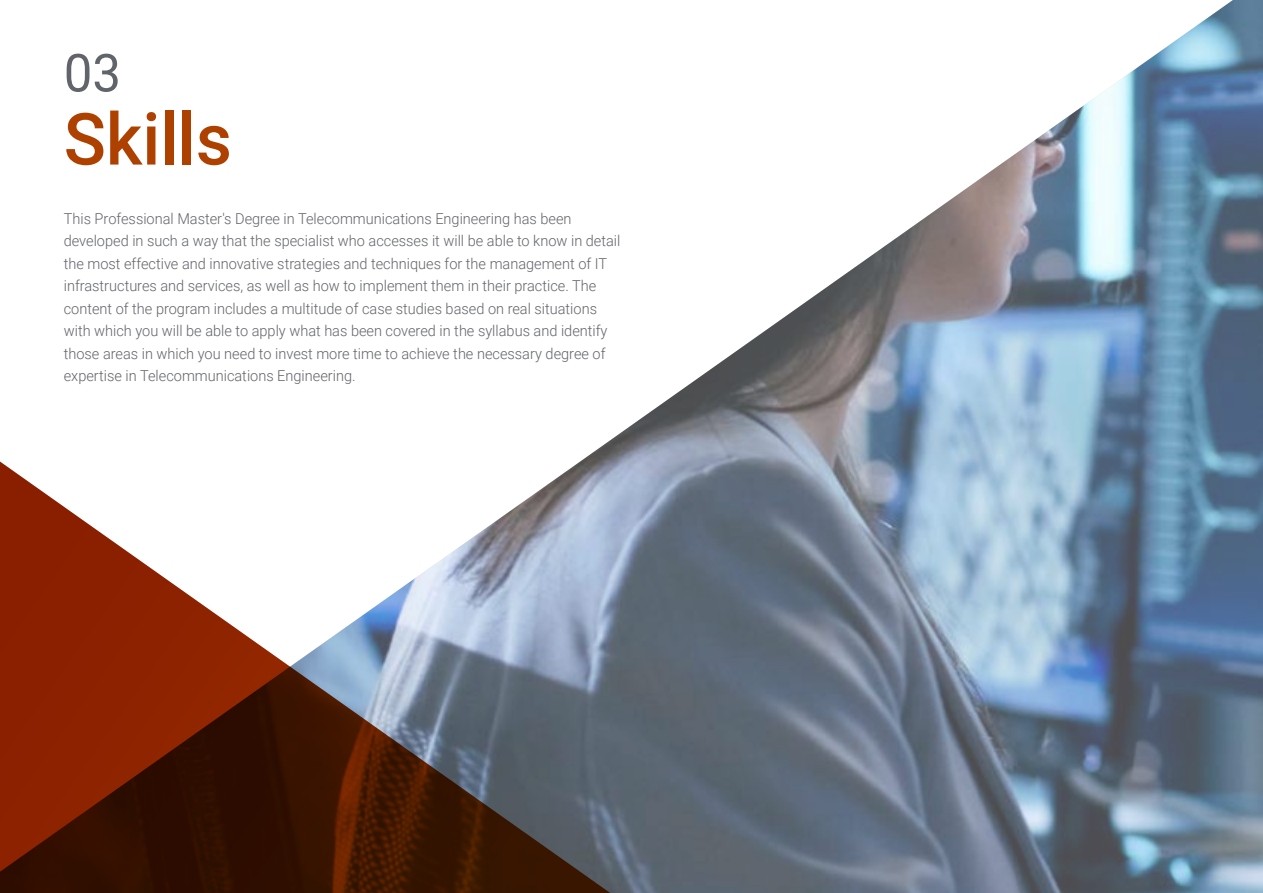
<style>
.page{position:relative;width:1263px;height:893px;background:#fff}
.page>*{position:absolute;margin:0;border:0;box-sizing:border-box;transform-origin:0 0}
.t1{font:500 72px "Roboto";color:#ae4000}
.t2{font:52.5px "Roboto";color:#61646a}
.t3{font:300 15px/22.5px "Roboto";color:#61646a}
</style>
<div class="page">
<img style="left:602px;top:0;width:661px;height:893px">
<svg style="left:0;top:446px;width:640px;height:447px"></svg>
<h2 class="t2" style="left:64px;top:36px;width:59px">03</h2>
<h1 class="t1" style="left:64px;top:89px;width:170px">Skills</h1>
<p class="t3" style="left:64px;top:207px;width:558px">This Professional Master's Degree in Telecommunications Engineering has been developed in such a way that the specialist who accesses it will be able to know in detail the most effective and innovative strategies and techniques for the management of IT infrastructures and services, as well as how to implement them in their practice. The content of the program includes a multitude of case studies based on real situations with which you will be able to apply what has been covered in the syllabus and identify those areas in which you need to invest more time to achieve the necessary degree of expertise in Telecommunications Engineering.</p>
</div>
